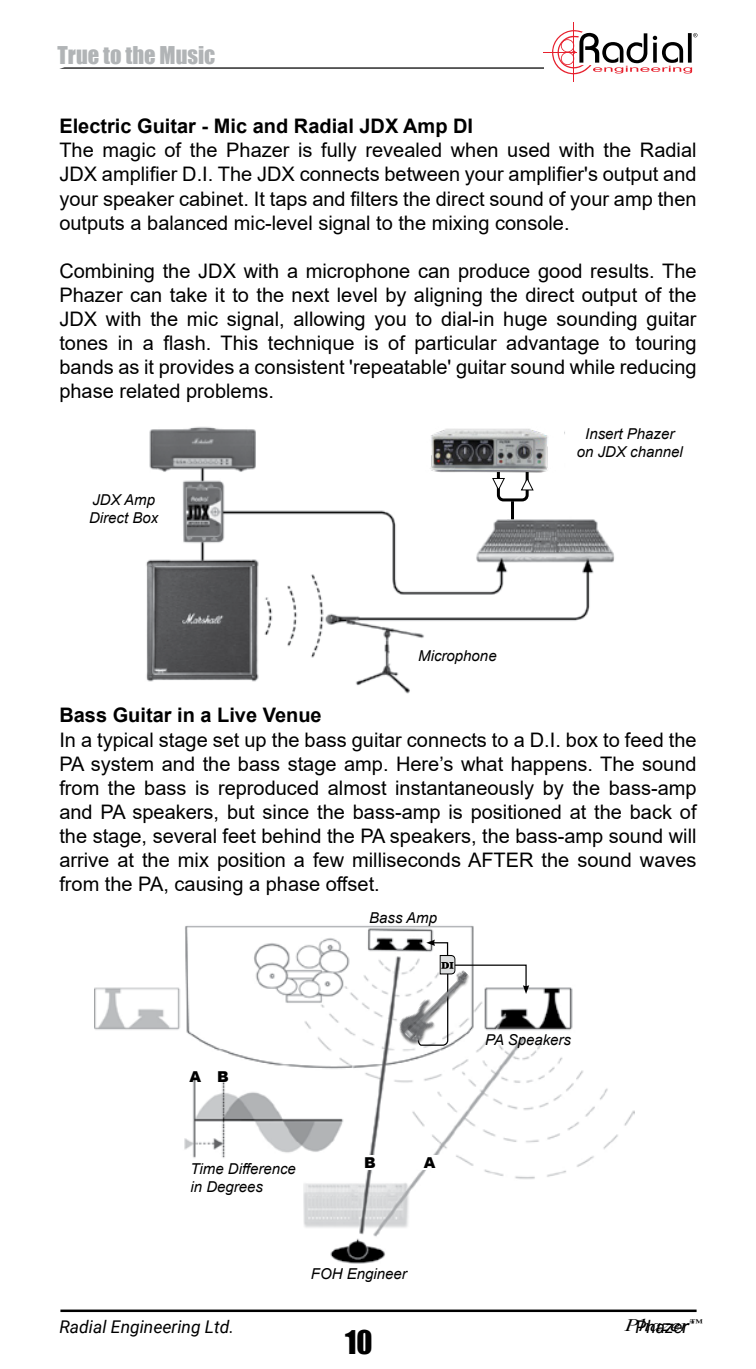
<style>
.page{position:relative;width:756px;height:1369px;background:#fff}
.page>*{position:absolute;margin:0;border:0;box-sizing:border-box;transform-origin:0 0}
.t1{font:30px "Impact";color:#000}
.t2{font:22.5px "Impact";color:#b1b4b6}
.t3{font:20px/24px "Arial";color:#000;text-align:justify}
.t4{font:700 20px "Arial";color:#000}
.t5{font:italic 17.5px "Roboto";color:#000}
.t6{font:italic 17.5px "Times New Roman";color:#000;scale:1.3 1}
.t7{font:italic 15px/18px "Arial";color:#000}
.t8{font:900 15px "Arial";color:#000}
</style>
<div class="page">
<hr style="left:574px;top:23px;width:1px;height:59px;background:#e7202d">
<svg style="left:59px;top:30px;width:639px;height:45px"></svg>
<hr style="left:60px;top:1309px;width:637px;height:2px;background:#000">
<img style="left:146px;top:426px;width:469px;height:268px">
<img style="left:494px;top:481px;width:43px;height:38px">
<hr style="left:511px;top:501px;width:3px;height:18px;background:#000">
<svg style="left:492px;top:481px;width:41px;height:22px"></svg>
<img style="left:95px;top:925px;width:540px;height:339px">
<div style="left:419px;top:1155px;width:22px;height:14px;background:#fff"></div>
<div style="left:359px;top:1155px;width:22px;height:15px;background:#fff"></div>
<img style="left:388px;top:962px;width:92px;height:92px">
<svg style="left:417px;top:939px;width:112px;height:107px"></svg>
<div style="left:440px;top:408px;width:124px;height:63px;background:#fff"></div>
<img style="left:416px;top:427px;width:142px;height:54px">
<p class="t2" style="left:58px;top:38px;width:159px">True to the Music</p>
<p class="t4" style="left:59px;top:112px;width:415px">Electric Guitar - Mic and Radial JDX Amp DI</p>
<p class="t3" style="left:59px;top:138px;width:639px">The magic of the Phazer is fully revealed when used with the Radial JDX amplifier D.I. The JDX connects between your amplifier's output and your speaker cabinet. It taps and filters the direct sound of your amp then outputs a balanced mic-level signal to the mixing console.</p>
<p class="t3" style="left:59px;top:258px;width:639px">Combining the JDX with a microphone can produce good results. The Phazer can take it to the next level by aligning the direct output of the JDX with the mic signal, allowing you to dial-in huge sounding guitar tones in a flash. This technique is of particular advantage to touring bands as it provides a consistent 'repeatable' guitar sound while reducing phase related problems.</p>
<p class="t7" style="left:89px;top:491px;width:71px">JDX Amp<br>Direct Box</p>
<p class="t7" style="left:418px;top:647px;width:80px">Microphone</p>
<p class="t7" style="left:577px;top:425px;width:107px;text-align:center">Insert Phazer on JDX channel</p>
<p class="t4" style="left:59px;top:701px;width:264px">Bass Guitar in a Live Venue</p>
<p class="t3" style="left:59px;top:727px;width:639px">In a typical stage set up the bass guitar connects to a D.I. box to feed the PA system and the bass stage amp. Here’s what happens. The sound from the bass is reproduced almost instantaneously by the bass-amp and PA speakers, but since the bass-amp is positioned at the back of the stage, several feet behind the PA speakers, the bass-amp sound will arrive at the mix position a few milliseconds AFTER the sound waves from the PA, causing a phase offset.</p>
<p class="t7" style="left:369px;top:908px;width:69px">Bass Amp</p>
<p class="t8" style="left:190px;top:1065px;width:41px">A B</p>
<p class="t7" style="left:191px;top:1159px;width:107px">Time Difference in Degrees</p>
<p class="t8" style="left:364px;top:1151px;width:13px">B</p>
<p class="t8" style="left:424px;top:1151px;width:13px">A</p>
<p class="t7" style="left:311px;top:1264px;width:97px">FOH Engineer</p>
<p class="t7" style="left:485px;top:1030px;width:87px">PA Speakers</p>
<p class="t6" style="left:625px;top:1312px;width:61px">Phazer<sup>™</sup></p>
<p class="t5" style="left:59px;top:1313px;width:176px">Radial Engineering Ltd.</p>
<p class="t5" style="left:636px;top:1314px;width:60px">Phazer<sup>™</sup></p>
<h1 class="t1" style="left:345px;top:1318px;width:29px">10</h1>
</div>
